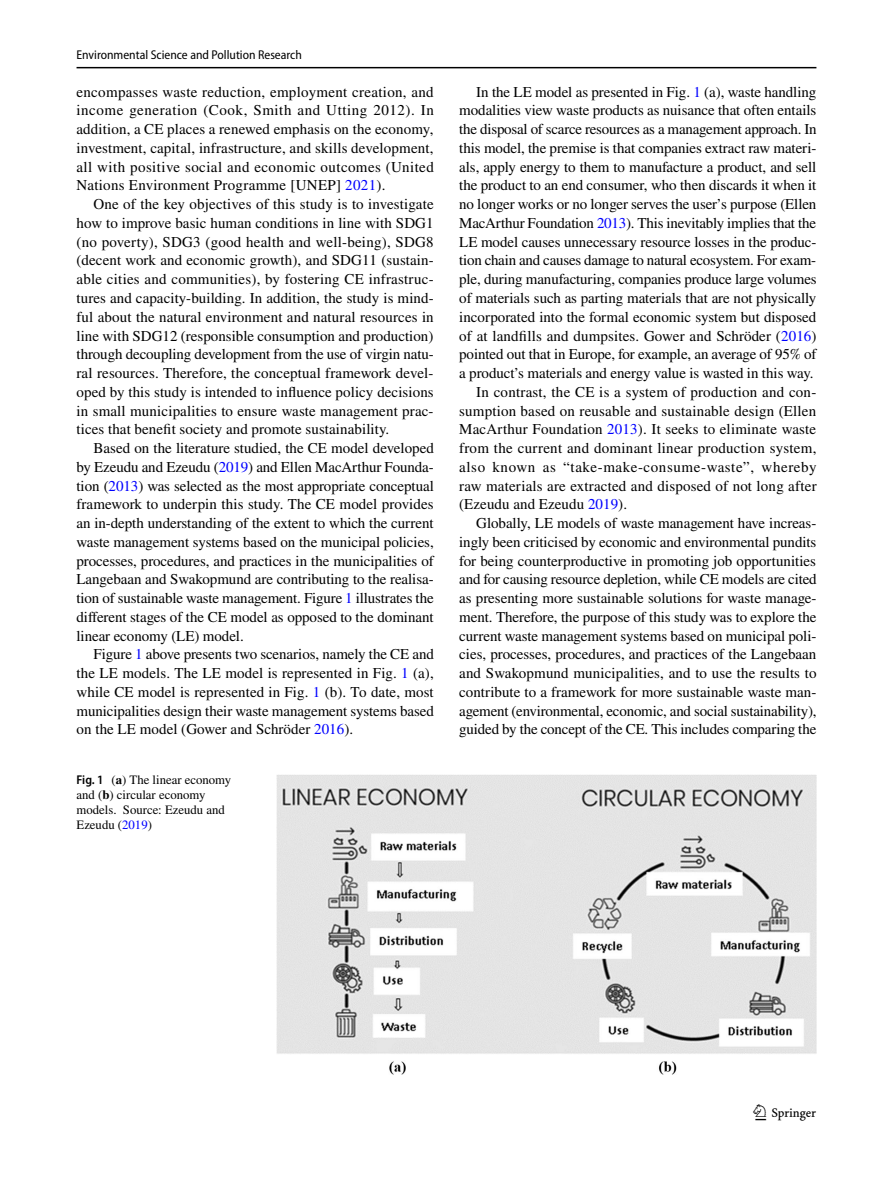
<style>
.page{position:relative;width:893px;height:1187px;background:#fff}
.page>*{position:absolute;margin:0;border:0;box-sizing:border-box;transform-origin:0 0}
.t1{font:22.5px "Springnew Regular 3";color:#000}
.t2{font:15px/18.8px "STIX";letter-spacing:-.005em;color:#000;text-align:justify}
.t3{font:15px "STIX";letter-spacing:.015em;color:#000}
.t4{font:15px "STIX";letter-spacing:.04em;color:#000}
.t5{font:12.75px/15px "STIX";color:#000}
.t6{font:semi-condensed 12.75px "Myriad Pro";color:#000}
.s1{color:#00f}
.s2{font-family:"Myriad Pro";font-weight:600;font-stretch:semi-condensed}
.s3{font-weight:700}
</style>
<div class="page">
<hr style="left:77px;top:67px;width:739px;height:1px;background:#000">
<img style="left:276px;top:775px;width:540px;height:298px">
<p class="t6" style="left:77px;top:48px;width:227px">Environmental Science and Pollution Research</p>
<p class="t2" style="left:77px;top:83px;width:359px">encompasses waste reduction, employment creation, and income generation (Cook, Smith and Utting 2012). In addition, a CE places a renewed emphasis on the economy, investment, capital, infrastructure, and skills development, all with positive social and economic outcomes (United Nations Environment Programme [UNEP] <span class="s1">2021</span>).</p>
<p class="t2" style="left:77px;top:196px;width:359px;text-indent:17px">One of the key objectives of this study is to investigate how to improve basic human conditions in line with SDG1 (no poverty), SDG3 (good health and well-being), SDG8 (decent work and economic growth), and SDG11 (sustain&shy;able cities and communities), by fostering CE infrastruc&shy;tures and capacity-building. In addition, the study is mind&shy;ful about the natural environment and natural resources in line with SDG12 (responsible consumption and production) through decoupling development from the use of virgin natu&shy;ral resources. Therefore, the conceptual framework devel&shy;oped by this study is intended to influence policy decisions in small municipalities to ensure waste management prac&shy;tices that benefit society and promote sustainability.</p>
<p class="t2" style="left:77px;top:439px;width:359px;text-indent:17px">Based on the literature studied, the CE model developed by Ezeudu and Ezeudu (<span class="s1">2019</span>) and Ellen MacArthur Founda&shy;tion (<span class="s1">2013</span>) was selected as the most appropriate conceptual framework to underpin this study. The CE model provides an in-depth understanding of the extent to which the current waste management systems based on the municipal policies, processes, procedures, and practices in the municipalities of Langebaan and Swakopmund are contributing to the realisa&shy;tion of sustainable waste management. Figure <span class="s1">1</span> illustrates the different stages of the CE model as opposed to the dominant linear economy (LE) model.</p>
<p class="t2" style="left:77px;top:646px;width:359px;text-indent:17px">Figure <span class="s1">1</span> above presents two scenarios, namely the CE and the LE models. The LE model is represented in Fig. <span class="s1">1</span> (a), while CE model is represented in Fig. <span class="s1">1</span> (b). To date, most municipalities design their waste management systems based on the LE model (Gower and Schröder <span class="s1">2016</span>).</p>
<p class="t5" style="left:77px;top:772px;width:156px"><span class="s2">Fig. 1</span> (<span class="s3">a</span>) The linear economy and (<span class="s3">b</span>) circular economy models. Source: Ezeudu and<br>Ezeudu (<span class="s1">2019</span>)</p>
<p class="t2" style="left:476px;top:83px;width:342px">In the LE model as presented in Fig. <span class="s1">1</span> (a), waste handling</p>
<p class="t2" style="left:459px;top:102px;width:359px">modalities view waste products as nuisance that often entails</p>
<p class="t2" style="left:459px;top:121px;width:359px">the disposal of scarce resources as a management approach. In</p>
<p class="t2" style="left:459px;top:139px;width:359px">this model, the premise is that companies extract raw materi-</p>
<p class="t2" style="left:459px;top:158px;width:359px">als, apply energy to them to manufacture a product, and sell</p>
<p class="t2" style="left:459px;top:177px;width:359px">the product to an end consumer, who then discards it when it</p>
<p class="t2" style="left:459px;top:196px;width:359px">no longer works or no longer serves the user’s purpose (Ellen</p>
<p class="t2" style="left:459px;top:214px;width:358px">MacArthur Foundation <span class="s1">2013</span>). This inevitably implies that the</p>
<p class="t2" style="left:459px;top:233px;width:359px">LE model causes unnecessary resource losses in the produc-</p>
<p class="t2" style="left:459px;top:252px;width:358px">tion chain and causes damage to natural ecosystem. For exam-</p>
<p class="t2" style="left:459px;top:271px;width:359px">ple, during manufacturing, companies produce large volumes</p>
<p class="t2" style="left:459px;top:289px;width:359px">of materials such as parting materials that are not physically</p>
<p class="t2" style="left:459px;top:308px;width:359px">incorporated into the formal economic system but disposed</p>
<p class="t2" style="left:459px;top:327px;width:359px">of at landfills and dumpsites. Gower and Schröder (<span class="s1">2016</span>)</p>
<p class="t2" style="left:459px;top:346px;width:359px">pointed out that in Europe, for example, an average of 95% of</p>
<p class="t2" style="left:459px;top:364px;width:356px">a product’s materials and energy value is wasted in this way.</p>
<p class="t3" style="left:476px;top:381px;width:342px">In contrast, the CE is a system of production and con-</p>
<p class="t2" style="left:459px;top:402px;width:359px">sumption based on reusable and sustainable design (Ellen</p>
<p class="t3" style="left:459px;top:419px;width:358px">MacArthur Foundation <span class="s1">2013</span>). It seeks to eliminate waste</p>
<p class="t3" style="left:459px;top:437px;width:359px">from the current and dominant linear production system,</p>
<p class="t4" style="left:459px;top:456px;width:359px">also known as “take-make-consume-waste”, whereby</p>
<p class="t2" style="left:459px;top:477px;width:359px">raw materials are extracted and disposed of not long after</p>
<p class="t2" style="left:459px;top:496px;width:169px">(Ezeudu and Ezeudu <span class="s1">2019</span>).</p>
<p class="t2" style="left:476px;top:514px;width:342px">Globally, LE models of waste management have increas-</p>
<p class="t2" style="left:459px;top:533px;width:359px">ingly been criticised by economic and environmental pundits</p>
<p class="t2" style="left:459px;top:552px;width:358px">for being counterproductive in promoting job opportunities</p>
<p class="t2" style="left:459px;top:571px;width:359px">and for causing resource depletion, while CE models are cited</p>
<p class="t2" style="left:459px;top:589px;width:359px">as presenting more sustainable solutions for waste manage-</p>
<p class="t2" style="left:459px;top:608px;width:359px">ment. Therefore, the purpose of this study was to explore the</p>
<p class="t2" style="left:459px;top:627px;width:359px">current waste management systems based on municipal poli-</p>
<p class="t2" style="left:459px;top:646px;width:359px">cies, processes, procedures, and practices of the Langebaan</p>
<p class="t2" style="left:459px;top:664px;width:359px">and Swakopmund municipalities, and to use the results to</p>
<p class="t2" style="left:459px;top:683px;width:359px">contribute to a framework for more sustainable waste man-</p>
<p class="t2" style="left:459px;top:702px;width:359px">agement (environmental, economic, and social sustainability),</p>
<p class="t2" style="left:459px;top:721px;width:359px">guided by the concept of the CE. This includes comparing the</p>
<h1 class="t1" style="left:755px;top:1104px;width:62px">1 3</h1>
</div>
